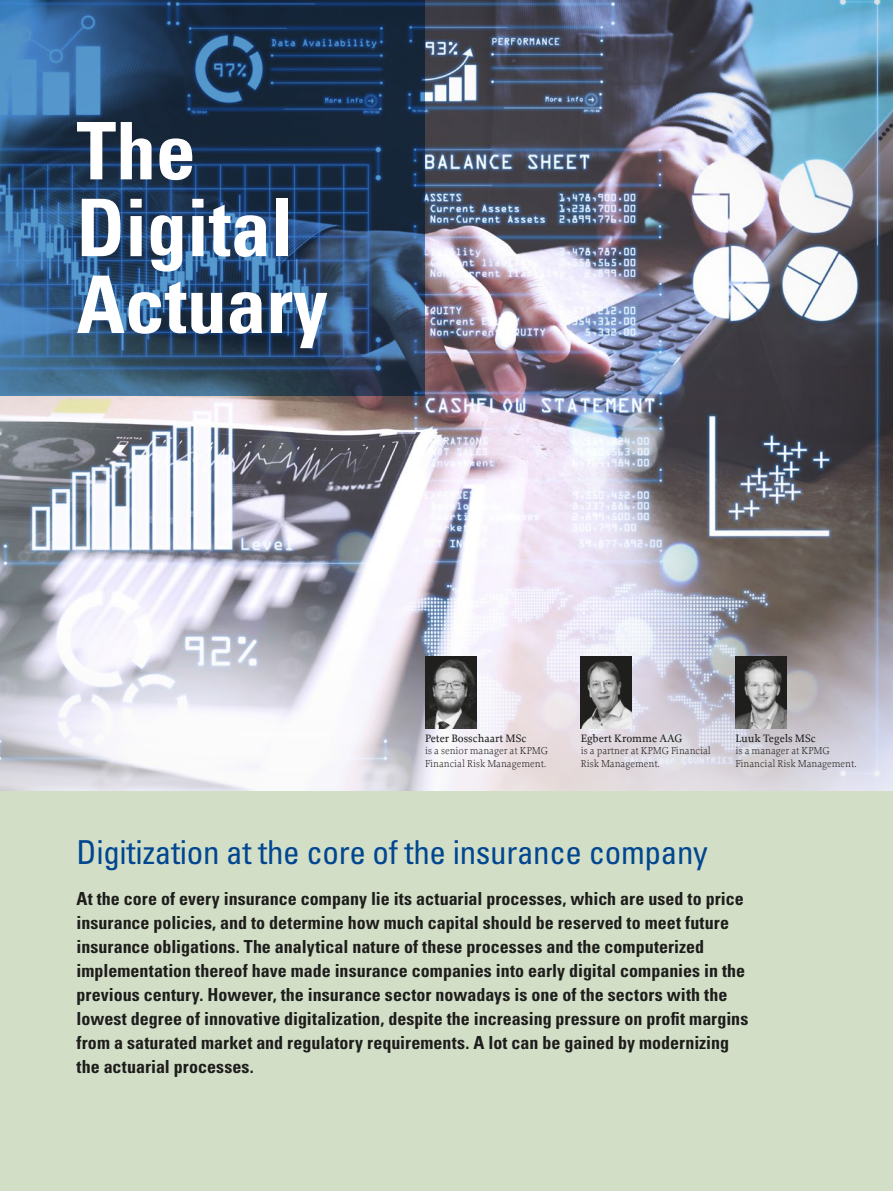
<style>
.page{position:relative;width:893px;height:1191px;background:#fff}
.page>*{position:absolute;margin:0;border:0;box-sizing:border-box;transform-origin:0 0}
.Hoofdstukkop{font:700 condensed 79.5px/76.8px "Univers LT Std";color:#fff}
.HoofdstukOnderkop{font:condensed 33px "Univers LT Std";letter-spacing:-.01em;color:#004690}
.Uitgelicht-Intro-Ali{font:700 condensed 18px/24px "Univers LT Std";color:#1d1d1b}
.CV-Naam{font:500 11.25px "Proforma";color:#1d1d1b}
.CV{font:300 10.5px/12.6px "Proforma";color:#1d1d1b}
</style>
<div class="page">
<img style="left:0;top:0;width:893px;height:617px">
<svg style="left:0;top:617px;width:893px;height:174px"></svg>
<div style="left:0;top:791px;width:893px;height:400px;background:#d3dec7"></div>
<svg style="left:0;top:0;width:425px;height:395px;background:#27486c"></svg>
<img style="left:425px;top:656px;width:51px;height:72px">
<img style="left:736px;top:656px;width:51px;height:72px">
<img style="left:581px;top:656px;width:51px;height:72px">
<p class="Hoofdstukkop" style="left:77px;top:112px;width:253px">The<br>Digital<br>Actuary</p>
<p class="CV-Naam" style="left:425px;top:731px;width:103px">Peter Bosschaart MSc</p>
<p class="CV" style="left:425px;top:744px;width:124px">is a senior manager at KPMG<br>Financial Risk Management.</p>
<p class="CV-Naam" style="left:581px;top:731px;width:103px">Egbert Kromme AAG</p>
<p class="CV" style="left:581px;top:744px;width:132px">is a partner at KPMG Financial<br>Risk Management.</p>
<p class="CV-Naam" style="left:736px;top:731px;width:82px">Luuk Tegels MSc</p>
<p class="CV" style="left:736px;top:744px;width:122px">is a manager at KPMG<br>Financial Risk Management.</p>
<p class="HoofdstukOnderkop" style="left:77px;top:831px;width:633px">Digitization at the core of the insurance company</p>
<p class="Uitgelicht-Intro-Ali" style="left:77px;top:886px;width:673px">At the core of every insurance company lie its actuarial processes, which are used to price insurance policies, and to determine how much capital should be reserved to meet future insurance obligations. The analytical nature of these processes and the computerized implementation thereof have made insurance companies into early digital companies in the previous century. However, the insurance sector nowadays is one of the sectors with the lowest degree of innovative digitalization, despite the increasing pressure on profit margins from a saturated market and regulatory requirements. A lot can be gained by modernizing the actuarial processes.</p>
</div>
